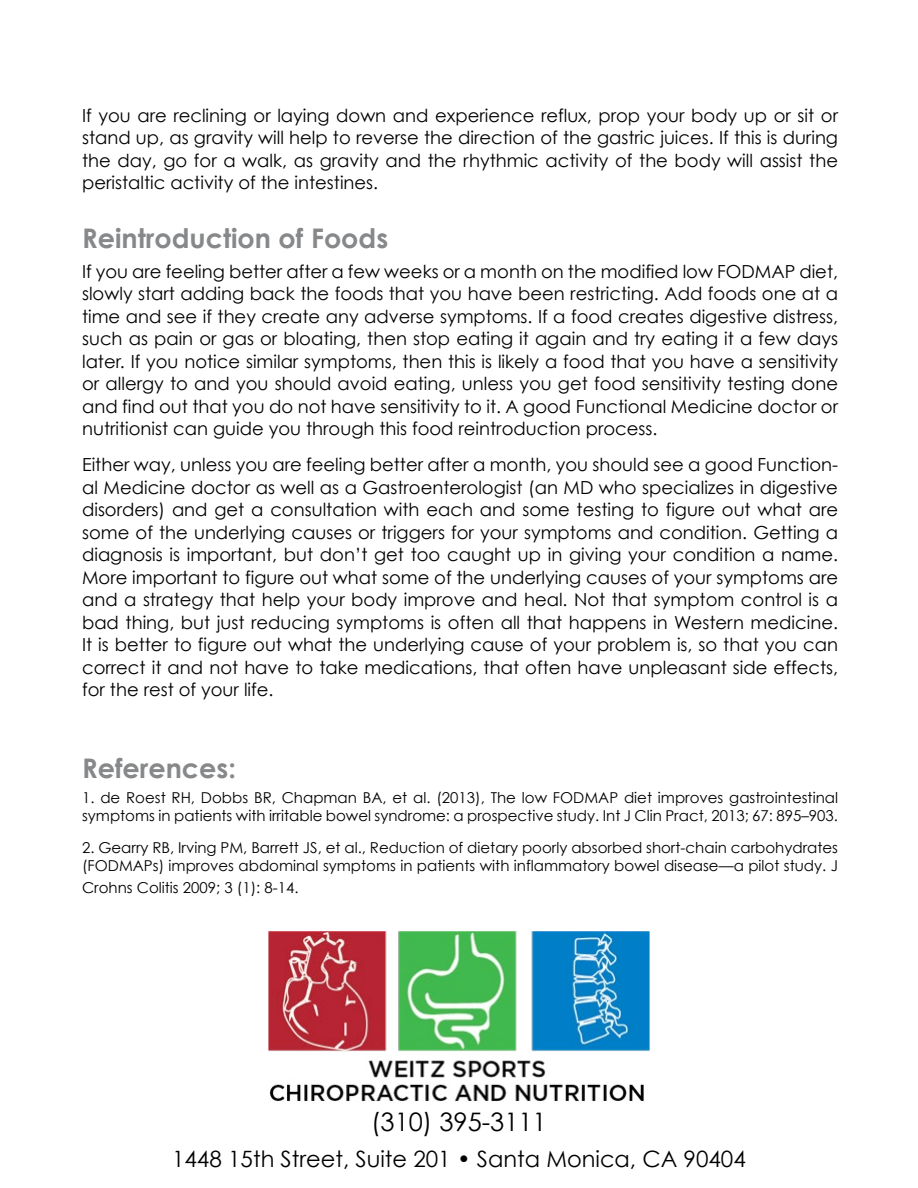
<style>
.page{position:relative;width:918px;height:1188px;background:#fff}
.page>*{position:absolute;margin:0;border:0;box-sizing:border-box;transform-origin:0 0}
.t1{font:700 27px "Century Gothic";color:#86888a}
.t2{font:25.5px "Century Gothic";color:#000}
.t3{font:22.5px "Century Gothic";color:#000}
.t4{font:18px/22.5px "Century Gothic";color:#000;text-align:justify}
.t5{font:15px/18px "Century Gothic";color:#000}
</style>
<div class="page">
<img style="left:268px;top:931px;width:382px;height:171px">
<p class="t4" style="left:82px;top:103px;width:758px">If you are reclining or laying down and experience reflux, prop your body up or sit or stand up, as gravity will help to reverse the direction of the gastric juices. If this is during the day, go for a walk, as gravity and the rhythmic activity of the body will assist the peristaltic activity of the intestines.</p>
<h1 class="t1" style="left:82px;top:222px;width:308px">Reintroduction of Foods</h1>
<p class="t4" style="left:82px;top:260px;width:758px">If you are feeling better after a few weeks or a month on the modified low FODMAP diet, slowly start adding back the foods that you have been restricting. Add foods one at a time and see if they create any adverse symptoms. If a food creates digestive distress, such as pain or gas or bloating, then stop eating it again and try eating it a few days later. If you notice similar symptoms, then this is likely a food that you have a sensitivity or allergy to and you should avoid eating, unless you get food sensitivity testing done and find out that you do not have sensitivity to it. A good Functional Medicine doctor or nutritionist can guide you through this food reintroduction process.</p>
<p class="t4" style="left:82px;top:453px;width:758px">Either way, unless you are feeling better after a month, you should see a good Function&shy;al Medicine doctor as well as a Gastroenterologist (an MD who specializes in digestive disorders) and get a consultation with each and some testing to figure out what are some of the underlying causes or triggers for your symptoms and condition. Getting a diagnosis is important, but don’t get too caught up in giving your condition a name.<br>More important to figure out what some of the underlying causes of your symptoms are and a strategy that help your body improve and heal. Not that symptom control is a bad thing, but just reducing symptoms is often all that happens in Western medicine.<br>It is better to figure out what the underlying cause of your problem is, so that you can correct it and not have to take medications, that often have unpleasant side effects, for the rest of your life.</p>
<h1 class="t1" style="left:82px;top:752px;width:155px">References:</h1>
<p class="t5" style="left:82px;top:789px;width:758px">1. de Roest RH, Dobbs BR, Chapman BA, et al. (2013), The low FODMAP diet improves gastrointestinal symptoms in patients with irritable bowel syndrome: a prospective study. Int J Clin Pract, 2013; 67: 895–903.</p>
<p class="t5" style="left:82px;top:838px;width:758px">2. Gearry RB, Irving PM, Barrett JS, et al., Reduction of dietary poorly absorbed short-chain carbohydrates (FODMAPs) improves abdominal symptoms in patients with inflammatory bowel disease—a pilot study. J</p>
<p class="t5" style="left:82px;top:879px;width:218px">Crohns Colitis 2009; 3 (1): 8-14.</p>
<h2 class="t2" style="left:371px;top:1106px;width:177px">(310) 395-3111</h2>
<p class="t3" style="left:172px;top:1145px;width:575px">1448 15th Street, Suite 201 • Santa Monica, CA 90404</p>
</div>
